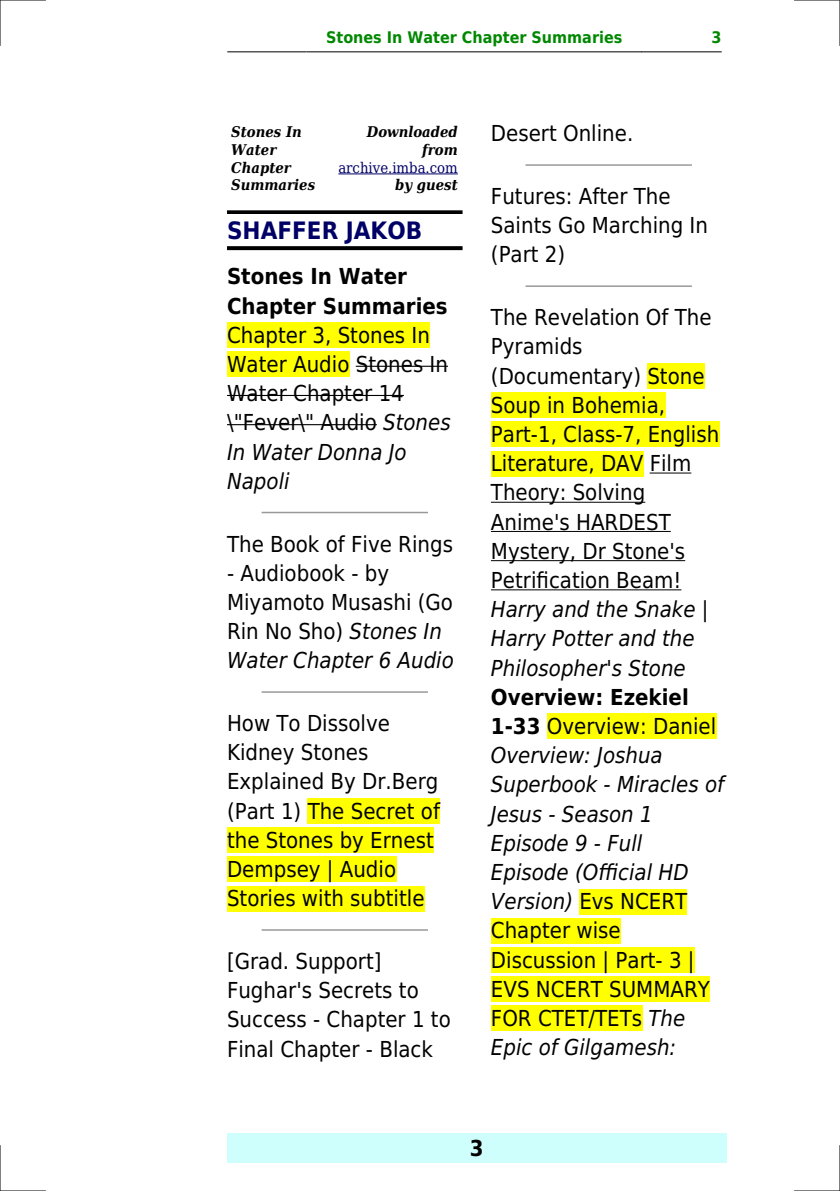
<style>
.page{position:relative;width:840px;height:1191px;background:#fff}
.page>*{position:absolute;margin:0;border:0;box-sizing:border-box;transform-origin:0 0}
.t1{font:700 24px "DejaVu Sans Condensed";color:#006}
.t2{font:22px/29.2px "DejaVu Sans Condensed";color:#000}
.t3{font:italic 22px/29.2px "DejaVu Sans Condensed";color:#000}
.t4{font:700 22px/29.2px "DejaVu Sans Condensed";color:#000}
.t5{font:700 16px "DejaVu Sans Condensed";color:#080}
.t6{font:italic 700 14.8px/17.6px "DejaVu Serif Condensed";color:#000}
.t7{font:14.8px "DejaVu Serif Condensed";color:#006}
.s1{font-style:italic}
.s2{font-weight:700;font-style:normal}
.s3{font-style:normal}
</style>
<div class="page">
<hr style="left:227px;top:51px;width:79px;height:1px;background:#000">
<hr style="left:307px;top:51px;width:334px;height:1px;background:#000">
<hr style="left:641px;top:51px;width:79px;height:1px;background:#000">
<div style="left:227px;top:1133px;width:499px;height:29px;background:#cffffc"></div>
<hr style="left:338px;top:174px;width:119px;height:1px;background:#006">
<svg style="left:227px;top:210px;width:235px;height:4px"></svg>
<svg style="left:227px;top:246px;width:235px;height:4px"></svg>
<div style="left:227px;top:322px;width:203px;height:26px;background:#ff0"></div>
<div style="left:227px;top:351px;width:122px;height:26px;background:#ff0"></div>
<hr style="left:355px;top:366px;width:93px;height:1px;background:#000">
<hr style="left:227px;top:395px;width:176px;height:1px;background:#000">
<hr style="left:227px;top:424px;width:149px;height:1px;background:#000">
<hr style="left:262px;top:512px;width:165px;height:1px;background:#999">
<hr style="left:262px;top:691px;width:165px;height:2px;background:#999">
<div style="left:307px;top:798px;width:133px;height:26px;background:#ff0"></div>
<div style="left:227px;top:827px;width:206px;height:26px;background:#ff0"></div>
<div style="left:227px;top:856px;width:169px;height:26px;background:#ff0"></div>
<div style="left:227px;top:886px;width:197px;height:25px;background:#ff0"></div>
<hr style="left:262px;top:929px;width:165px;height:1px;background:#999">
<hr style="left:526px;top:164px;width:164px;height:2px;background:#999">
<hr style="left:526px;top:285px;width:164px;height:2px;background:#999">
<div style="left:647px;top:363px;width:57px;height:26px;background:#ff0"></div>
<div style="left:490px;top:392px;width:174px;height:26px;background:#ff0"></div>
<div style="left:490px;top:421px;width:229px;height:26px;background:#ff0"></div>
<div style="left:490px;top:451px;width:153px;height:25px;background:#ff0"></div>
<hr style="left:649px;top:472px;width:42px;height:1px;background:#000">
<hr style="left:490px;top:502px;width:155px;height:1px;background:#000">
<hr style="left:490px;top:531px;width:180px;height:1px;background:#000">
<hr style="left:490px;top:560px;width:194px;height:1px;background:#000">
<hr style="left:490px;top:589px;width:191px;height:1px;background:#000">
<div style="left:546px;top:713px;width:169px;height:26px;background:#ff0"></div>
<div style="left:579px;top:888px;width:107px;height:26px;background:#ff0"></div>
<div style="left:490px;top:918px;width:130px;height:25px;background:#ff0"></div>
<div style="left:490px;top:947px;width:204px;height:25px;background:#ff0"></div>
<div style="left:490px;top:976px;width:219px;height:26px;background:#ff0"></div>
<div style="left:490px;top:1005px;width:152px;height:26px;background:#ff0"></div>
<hr style="left:0;top:0;width:45px;height:1px;background:#000">
<hr style="left:794px;top:0;width:45px;height:1px;background:#000">
<hr style="left:0;top:1190px;width:45px;height:1px;background:#000">
<hr style="left:794px;top:1190px;width:45px;height:1px;background:#000">
<hr style="left:0;top:0;width:1px;height:45px;background:#000">
<hr style="left:0;top:1145px;width:1px;height:46px;background:#000">
<hr style="left:839px;top:0;width:1px;height:45px;background:#000">
<hr style="left:839px;top:1145px;width:1px;height:46px;background:#000">
<p class="t5" style="left:326px;top:29px;width:297px">Stones In Water Chapter Summaries</p>
<p class="t5" style="left:711px;top:29px;width:12px">3</p>
<p class="t6" style="left:231px;top:123px;width:85px">Stones In<br>Water<br>Chapter<br>Summaries</p>
<p class="t6" style="left:367px;top:123px;width:92px;text-align:right">Downloaded from</p>
<p class="t7" style="left:338px;top:159px;width:121px">archive.imba.com</p>
<p class="t6" style="left:395px;top:176px;width:64px">by guest</p>
<p class="t1" style="left:227px;top:216px;width:197px">SHAFFER JAKOB</p>
<p class="t4" style="left:227px;top:262px;width:222px">Stones In Water<br>Chapter Summaries</p>
<p class="t2" style="left:227px;top:320px;width:225px">Chapter 3, Stones In<br>Water Audio Stones In<br>Water Chapter 14 \"Fever\" Audio <span class="s1">Stones<br>In Water Donna Jo<br>Napoli</span></p>
<p class="t2" style="left:227px;top:529px;width:227px">The Book of Five Rings</p>
<p class="t2" style="left:227px;top:558px;width:228px">- Audiobook - by<br>Miyamoto Musashi (Go<br>Rin No Sho) <span class="s1">Stones In<br>Water Chapter 6 Audio</span></p>
<p class="t2" style="left:227px;top:709px;width:214px">How To Dissolve<br>Kidney Stones<br>Explained By Dr.Berg (Part 1) The Secret of the Stones by Ernest<br>Dempsey | Audio<br>Stories with subtitle</p>
<p class="t2" style="left:227px;top:946px;width:225px">[Grad. Support]<br>Fughar's Secrets to<br>Success - Chapter 1 to<br>Final Chapter - Black</p>
<p class="t2" style="left:490px;top:119px;width:144px">Desert Online.</p>
<p class="t2" style="left:490px;top:182px;width:218px">Futures: After The<br>Saints Go Marching In (Part 2)</p>
<p class="t2" style="left:490px;top:303px;width:230px">The Revelation Of The<br>Pyramids (Documentary) Stone<br>Soup in Bohemia,<br>Part-1, Class-7, English<br>Literature, DAV Film<br>Theory: Solving<br>Anime's HARDEST<br>Mystery, Dr Stone's<br>Petrification Beam!</p>
<p class="t3" style="left:490px;top:595px;width:219px">Harry and the Snake |<br>Harry Potter and the<br>Philosopher's Stone</p>
<p class="t3" style="left:490px;top:682px;width:235px"><span class="s2">Overview: Ezekiel<br>1-33</span> <span class="s3">Overview: Daniel<br></span>Overview: Joshua<br>Superbook - Miracles of<br>Jesus - Season 1<br>Episode 9 - Full<br>Episode (Official HD<br>Version) <span class="s3">Evs NCERT<br>Chapter wise<br>Discussion | Part- 3 |<br>EVS NCERT SUMMARY<br>FOR CTET/TETs</span> The<br>Epic of Gilgamesh:</p>
<p class="t4" style="left:469px;top:1133px;width:15px">3</p>
</div>
